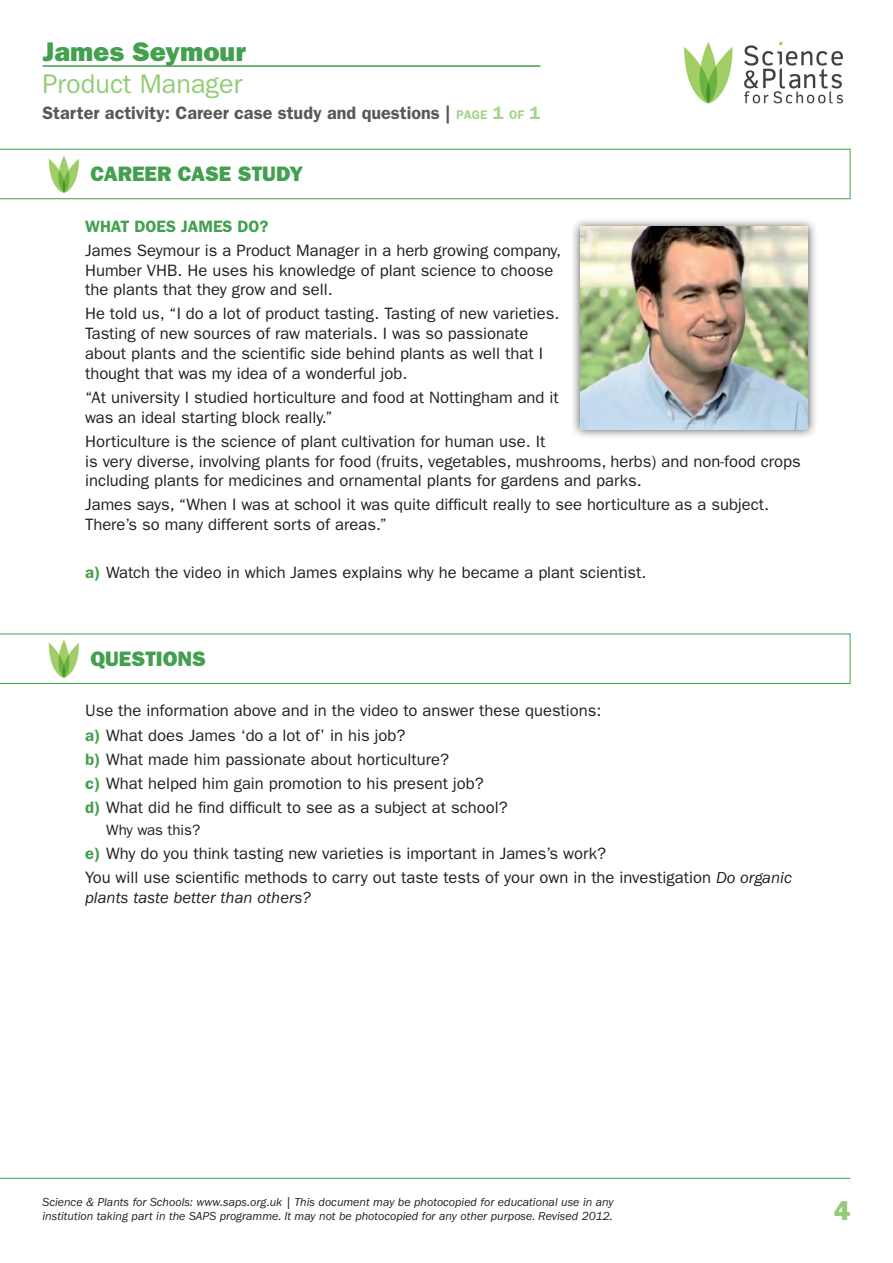
<style>
.page{position:relative;width:893px;height:1263px;background:#fff}
.page>*{position:absolute;margin:0;border:0;box-sizing:border-box;transform-origin:0 0}
.t1{font:27px "ITC Franklin Gothic Std";color:#93cc76}
.t2{font:27px "ITC Franklin Gothic Std Hvy";color:#43a04f}
.t3{font:27px "ITC Franklin Gothic Std Hvy";color:#93cc76}
.t4{font:21px "ITC Franklin Gothic Std Hvy";color:#43a04f}
.t5{font:600 18px "ITC Franklin Gothic Std";color:#57585a}
.BODY_TEXT_-_student{font:16.5px/19.8px "ITC Franklin Gothic Std";color:#231f20}
.QUESTIONS{font:16.5px "ITC Franklin Gothic Std";color:#231f20}
.t6{font:600 16.5px "ITC Franklin Gothic Std";color:#43a04f}
.BODY_TEXT_-_teacher{font:15px "ITC Franklin Gothic Std";color:#231f20}
.t7{font:italic 12px/14.4px "ITC Franklin Gothic Std";color:#231f20}
.s1{font-size:12.6px;color:#a9d48f}
.s2{color:#a9d48f}
.s3{font-weight:600;color:#43a04f}
.s4{font-style:italic}
</style>
<div class="page">
<img style="left:684px;top:41px;width:159px;height:63px">
<hr style="left:0;top:1178px;width:850px;height:1px;background:#43a04f">
<svg style="left:0;top:149px;width:850px;height:50px"></svg>
<img style="left:48px;top:155px;width:31px;height:38px">
<hr style="left:43px;top:65px;width:497px;height:2px;background:#43a04f">
<svg style="left:0;top:634px;width:850px;height:50px"></svg>
<img style="left:48px;top:639px;width:31px;height:39px">
<div style="left:571px;top:217px;width:247px;height:222px;background:#231f20;opacity:.75"></div>
<img style="left:580px;top:227px;width:228px;height:202px">
<p class="t2" style="left:43px;top:36px;width:205px">JAMES SEYMOUR</p>
<p class="t1" style="left:43px;top:69px;width:201px">Product Manager</p>
<p class="t5" style="left:43px;top:102px;width:499px">Starter activity: Career case study and questions | <span class="s1">PAGE</span> <span class="s2">1</span> <span class="s1">OF</span> <span class="s2">1</span></p>
<p class="t4" style="left:90px;top:162px;width:214px">CAREER CASE STUDY</p>
<p class="t6" style="left:85px;top:216px;width:13px">What</p>
<p class="t6" style="left:135px;top:216px;width:136px">does James do?</p>
<p class="BODY_TEXT_-_student" style="left:85px;top:240px;width:478px">James Seymour is a Product Manager in a herb growing company,<br>Humber VHB. He uses his knowledge of plant science to choose the plants that they grow and sell.</p>
<p class="BODY_TEXT_-_student" style="left:85px;top:304px;width:476px">He told us, “I do a lot of product tasting. Tasting of new varieties.<br>Tasting of new sources of raw materials. I was so passionate about plants and the scientific side behind plants as well that I thought that was my idea of a wonderful job.</p>
<p class="BODY_TEXT_-_student" style="left:85px;top:387px;width:475px">“At university I studied horticulture and food at Nottingham and it was an ideal starting block really.”</p>
<p class="BODY_TEXT_-_student" style="left:85px;top:431px;width:717px">Horticulture is the science of plant cultivation for human use. It<br>is very diverse, involving plants for food (fruits, vegetables, mushrooms, herbs) and non-food crops including plants for medicines and ornamental plants for gardens and parks.</p>
<p class="BODY_TEXT_-_student" style="left:85px;top:495px;width:686px">James says, “When I was at school it was quite difficult really to see horticulture as a subject.<br>There’s so many different sorts of areas.”</p>
<p class="QUESTIONS" style="left:85px;top:563px;width:563px"><span class="s3">a)</span> Watch the video in which James explains why he became a plant scientist.</p>
<p class="t4" style="left:90px;top:646px;width:114px">QUESTIONS</p>
<p class="BODY_TEXT_-_student" style="left:85px;top:701px;width:518px">Use the information above and in the video to answer these questions:</p>
<p class="QUESTIONS" style="left:85px;top:725px;width:322px"><span class="s3">a)</span> What does James ‘do a lot of’ in his job?</p>
<p class="QUESTIONS" style="left:85px;top:749px;width:365px"><span class="s3">b)</span> What made him passionate about horticulture?</p>
<p class="QUESTIONS" style="left:85px;top:773px;width:400px"><span class="s3">c)</span> What helped him gain promotion to his present job?</p>
<p class="QUESTIONS" style="left:85px;top:798px;width:424px"><span class="s3">d)</span> What did he find difficult to see as a subject at school?</p>
<p class="BODY_TEXT_-_teacher" style="left:106px;top:821px;width:95px">Why was this?</p>
<p class="QUESTIONS" style="left:85px;top:844px;width:523px"><span class="s3">e)</span> Why do you think tasting new varieties is important in James’s work?</p>
<p class="BODY_TEXT_-_student" style="left:85px;top:868px;width:708px">You will use scientific methods to carry out taste tests of your own in the investigation <span class="s4">Do organic plants taste better than others?</span></p>
<p class="t7" style="left:43px;top:1195px;width:573px">Science &amp; Plants for Schools: www.saps.org.uk | This document may be photocopied for educational use in any institution taking part in the SAPS programme. It may not be photocopied for any other purpose. Revised 2012.</p>
<h1 class="t3" style="left:834px;top:1195px;width:18px">4</h1>
</div>
